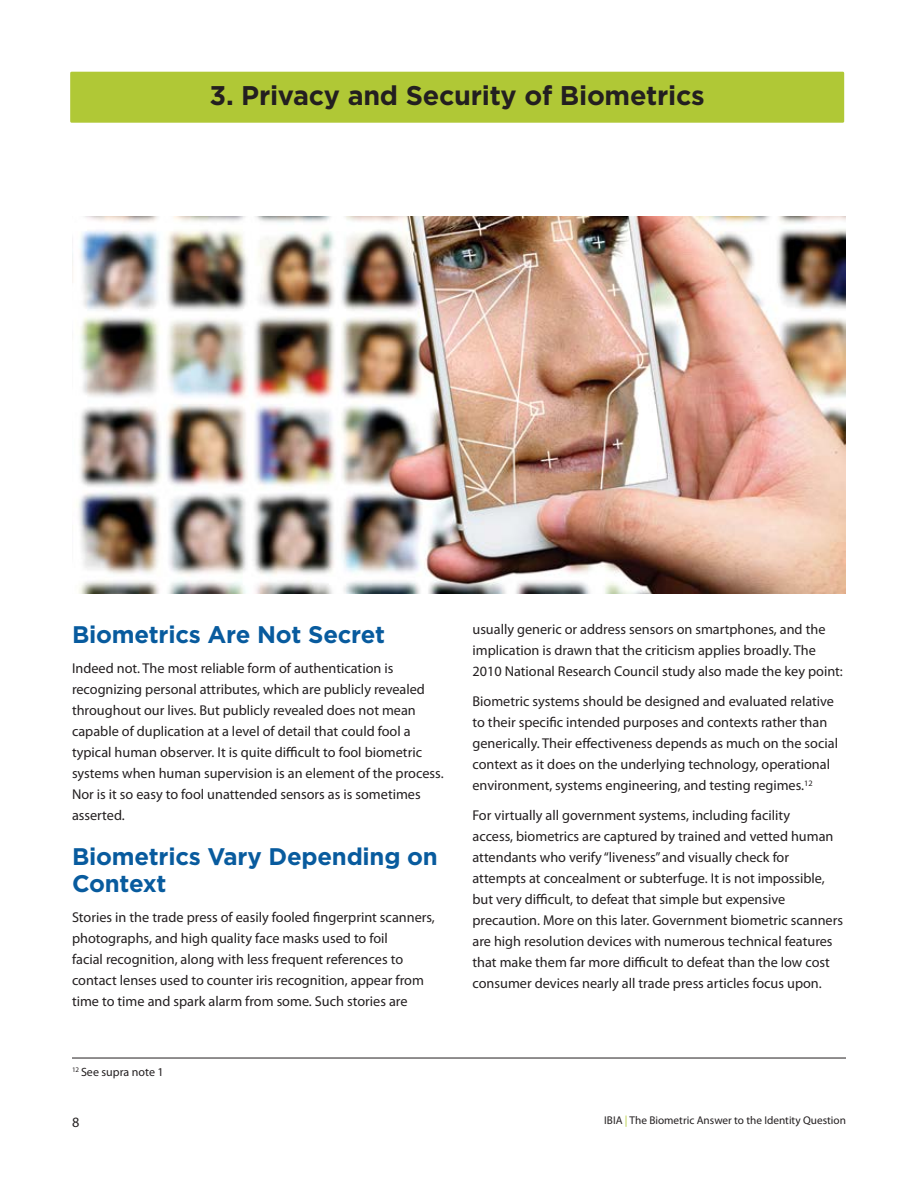
<style>
.page{position:relative;width:918px;height:1188px;background:#fff}
.page>*{position:absolute;margin:0;border:0;box-sizing:border-box;transform-origin:0 0}
.t1{font:700 27px "Gotham";letter-spacing:-.01em;color:#231f20}
.t2{font:700 24px/27px "Gotham";letter-spacing:-.01em;color:#085b9e}
.t3{font:14.25px/21px "Myriad Pro";color:#231f20}
.t4{font:12px "Myriad Pro";color:#231f20}
.t5{font:11.25px "Myriad Pro";color:#231f20}
.s1{color:#b0c836}
</style>
<div class="page">
<div style="left:70px;top:72px;width:774px;height:51px;background:#b0c836;border-radius:2px"></div>
<img style="left:72px;top:216px;width:774px;height:378px">
<hr style="left:72px;top:1058px;width:774px;height:1px;background:#231f20">
<h1 class="t1" style="left:210px;top:78px;width:497px">3. Privacy and Security of Biometrics</h1>
<h2 class="t2" style="left:72px;top:621px;width:315px">Biometrics Are Not Secret</h2>
<p class="t3" style="left:72px;top:657px;width:373px">Indeed not. The most reliable form of authentication is recognizing personal attributes, which are publicly revealed throughout our lives. But publicly revealed does not mean capable of duplication at a level of detail that could fool a typical human observer. It is quite difficult to fool biometric systems when human supervision is an element of the process.<br>Nor is it so easy to fool unattended sensors as is sometimes asserted.</p>
<h2 class="t2" style="left:72px;top:843px;width:367px">Biometrics Vary Depending on<br>Context</h2>
<p class="t3" style="left:72px;top:906px;width:364px">Stories in the trade press of easily fooled fingerprint scanners, photographs, and high quality face masks used to foil<br>facial recognition, along with less frequent references to contact lenses used to counter iris recognition, appear from time to time and spark alarm from some. Such stories are</p>
<p class="t4" style="left:72px;top:1065px;width:93px"><sup>12</sup> See supra note 1</p>
<p class="t3" style="left:472px;top:619px;width:372px">usually generic or address sensors on smartphones, and the implication is drawn that the criticism applies broadly. The<br>2010 National Research Council study also made the key point:</p>
<p class="t3" style="left:472px;top:691px;width:367px">Biometric systems should be designed and evaluated relative to their specific intended purposes and contexts rather than generically. Their effectiveness depends as much on the social context as it does on the underlying technology, operational environment, systems engineering, and testing regimes.<sup>12</sup></p>
<p class="t3" style="left:472px;top:805px;width:372px">For virtually all government systems, including facility<br>access, biometrics are captured by trained and vetted human attendants who verify “liveness” and visually check for attempts at concealment or subterfuge. It is not impossible, but very difficult, to defeat that simple but expensive precaution. More on this later. Government biometric scanners are high resolution devices with numerous technical features that make them far more difficult to defeat than the low cost consumer devices nearly all trade press articles focus upon.</p>
<p class="t3" style="left:72px;top:1111px;width:9px">8</p>
<p class="t5" style="left:604px;top:1114px;width:243px">IBIA <span class="s1">|</span> The Biometric Answer to the Identity Question</p>
</div>
